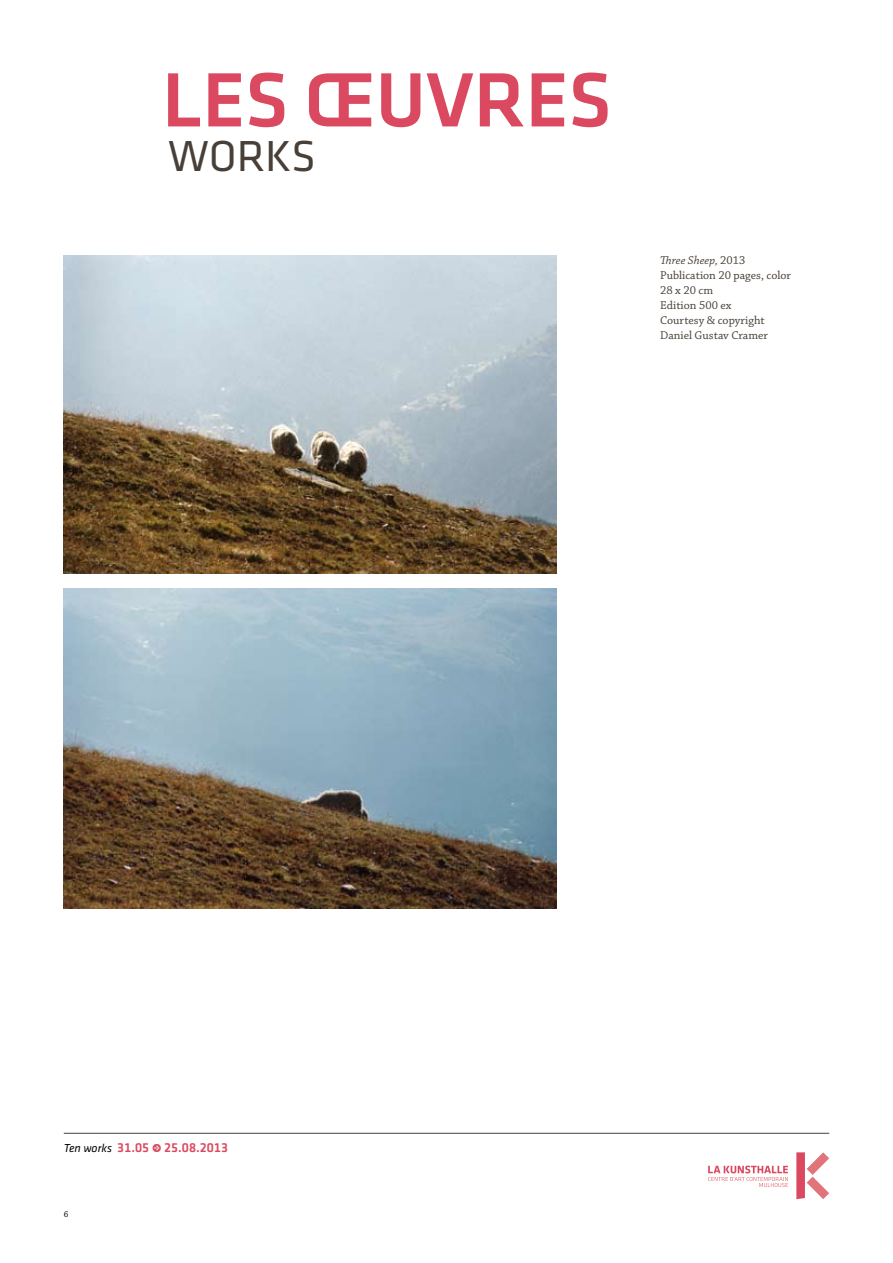
<style>
.page{position:relative;width:893px;height:1263px;background:#fff}
.page>*{position:absolute;margin:0;border:0;box-sizing:border-box;transform-origin:0 0}
.t1{font:79.65px "Klavika Medium TF";color:#da495f}
.t2{font:45px "Klavika Regular TF";color:#484038}
.t3{font:13.5px "Klavika Medium TF";color:#da495f}
.t4{font:12px/15px "Chaparral Pro";color:#484038}
.t5{font:9px "Chaparral Pro";color:#000}
.s1{font-style:italic}
.s2{font-family:"Klavika Regular Italic TF";font-size:12px;color:#000}
.s3{font-family:"Klavika Arrows";font-weight:500;font-size:12px}
</style>
<div class="page">
<svg style="left:796px;top:1152px;width:33px;height:47px"></svg>
<svg style="left:708px;top:1166px;width:80px;height:21px"></svg>
<hr style="left:64px;top:1133px;width:765px;height:1px;background:#484038">
<img style="left:64px;top:255px;width:492px;height:319px">
<img style="left:64px;top:589px;width:492px;height:320px">
<h1 class="t1" style="left:162px;top:57px;width:451px">LES ŒUVRES</h1>
<h2 class="t2" style="left:168px;top:133px;width:144px">WORKS</h2>
<p class="t4" style="left:660px;top:253px;width:132px"><span class="s1">Three Sheep,</span> 2013<br>Publication 20 pages, color<br>28 x 20 cm<br>Edition 500 ex<br>Courtesy &amp; copyright<br>Daniel Gustav Cramer</p>
<p class="t3" style="left:64px;top:1141px;width:166px"><span class="s2">Ten works</span> 31.05 <span class="s3">r</span> 25.08.2013</p>
<p class="t5" style="left:64px;top:1209px;width:6px">6</p>
</div>
